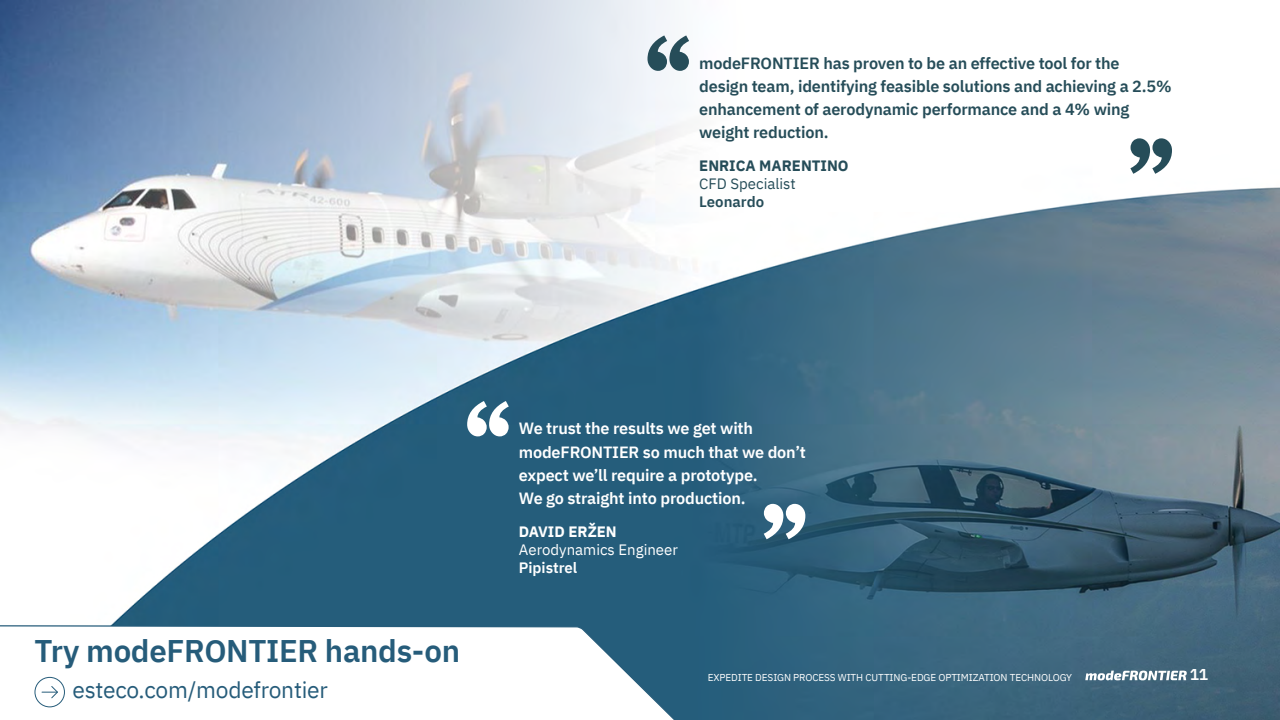
<style>
.page{position:relative;width:1280px;height:720px;background:#fff}
.page>*{position:absolute;margin:0;border:0;box-sizing:border-box;transform-origin:0 0}
.t1{font:600 31.25px "IBM Plex Sans";letter-spacing:-.01em;color:#265c7a}
.t2{font:22.75px "IBM Plex Sans";letter-spacing:-.01em;color:#265c7a}
.t3{font:600 16.25px/23.1px "IBM Plex Sans";letter-spacing:-.01em;color:#264d59}
.t4{font:600 16.25px/23.1px "IBM Plex Sans";letter-spacing:-.01em;color:#fff}
.t5{font:600 15.62px "IBM Plex Sans";color:#fff}
.t6{font:15px "IBM Plex Sans";color:#fff}
.t7{font:700 15px "IBM Plex Sans";color:#264d59}
.t8{font:15px "IBM Plex Sans";color:#264d59}
.t9{font:700 15px "IBM Plex Sans";color:#fff}
.t10{font:600 15px "IBM Plex Sans";color:#fff}
.t11{font:600 15px "IBM Plex Sans";color:#264d59}
.t12{font:10px "IBM Plex Sans";letter-spacing:-.01em;color:#fff}
</style>
<div class="page">
<img style="left:0;top:0;width:1280px;height:720px">
<svg style="left:0;top:625px;width:681px;height:95px"></svg>
<div style="left:35px;top:677px;width:30px;height:30px;border:1px solid #265c7a;border-radius:50%"></div>
<svg style="left:42px;top:685px;width:17px;height:14px"></svg>
<svg style="left:1130px;top:138px;width:42px;height:36px"></svg>
<svg style="left:648px;top:35px;width:41px;height:36px"></svg>
<svg style="left:1085px;top:671px;width:102px;height:9px"></svg>
<svg style="left:467px;top:401px;width:42px;height:35px"></svg>
<svg style="left:764px;top:504px;width:41px;height:35px"></svg>
<p class="t3" style="left:699px;top:50px;width:474px">modeFRONTIER has proven to be an effective tool for the design team, identifying feasible solutions and achieving a 2.5% enhancement of aerodynamic performance and a 4% wing weight reduction.</p>
<p class="t7" style="left:699px;top:154px;width:151px">ENRICA MARENTINO</p>
<p class="t8" style="left:699px;top:173px;width:98px">CFD Specialist</p>
<p class="t11" style="left:699px;top:190px;width:66px">Leonardo</p>
<h1 class="t1" style="left:35px;top:627px;width:427px">Try modeFRONTIER hands-on</h1>
<h2 class="t2" style="left:73px;top:672px;width:257px">esteco.com/modefrontier</h2>
<p class="t4" style="left:519px;top:416px;width:289px">We trust the results we get with modeFRONTIER so much that we don’t expect we’ll require a prototype.<br>We go straight into production.</p>
<p class="t9" style="left:519px;top:520px;width:99px">DAVID ERŽEN</p>
<p class="t6" style="left:519px;top:538px;width:161px">Aerodynamics Engineer</p>
<p class="t10" style="left:519px;top:556px;width:60px">Pipistrel</p>
<p class="t12" style="left:708px;top:669px;width:366px">EXPEDITE DESIGN PROCESS WITH CUTTING-EDGE OPTIMIZATION TECHNOLOGY</p>
<p class="t5" style="left:1190px;top:663px;width:20px">11</p>
</div>
